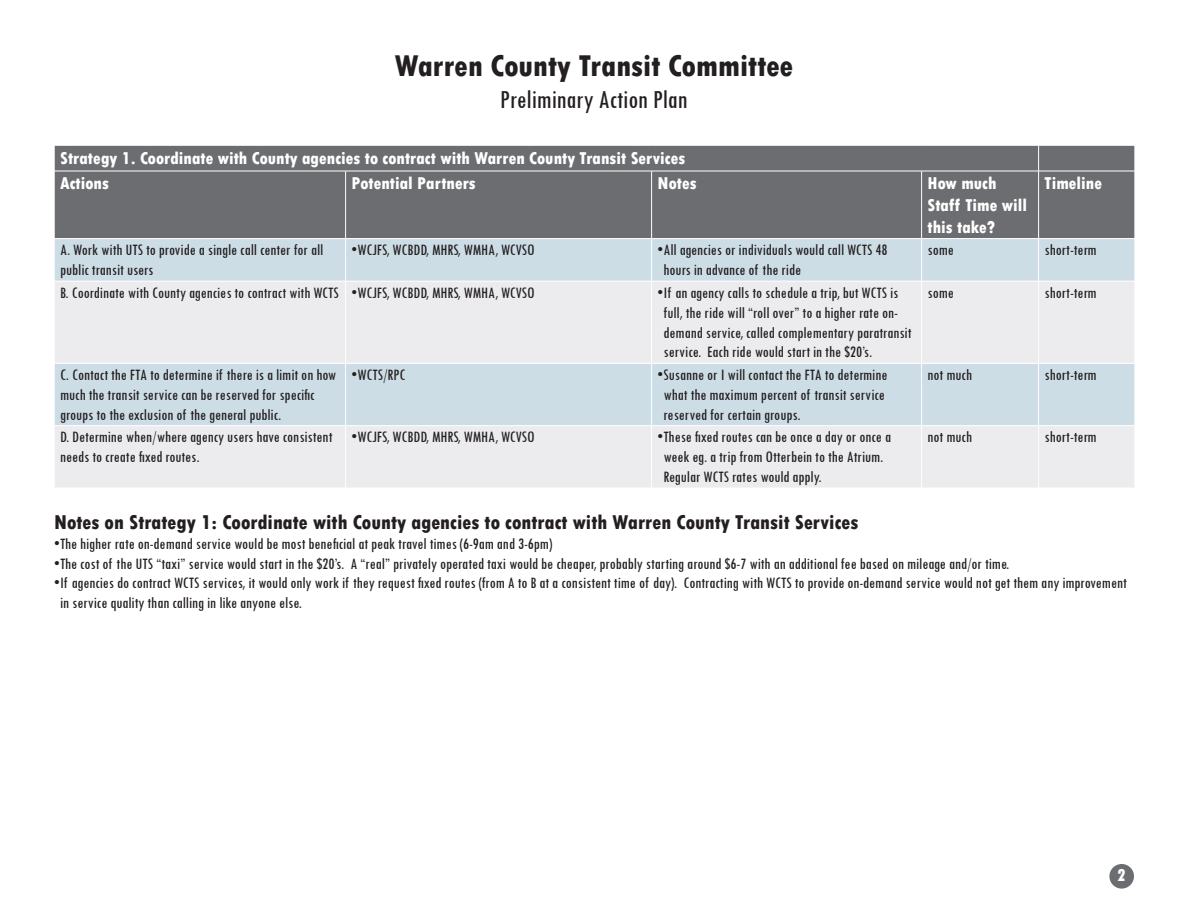
<style>
.page{position:relative;width:1188px;height:918px;background:#fff}
.page>*{position:absolute;margin:0;border:0;box-sizing:border-box;transform-origin:0 0}
.t1{font:800 condensed 31.5px "Tw Cen";color:#231f20}
.t2{font:condensed 27px "Tw Cen";color:#231f20}
.t3{font:800 condensed 21px "Tw Cen";color:#231f20}
.t4{font:800 condensed 18px/21.6px "Tw Cen";color:#fff}
.t5{font:condensed 16.5px/19.8px "Tw Cen";color:#231f20}
</style>
<div class="page">
<div style="left:1109px;top:864px;width:25px;height:25px;background:#6c6d70;border-radius:50%"></div>
<div style="left:55px;top:146px;width:1080px;height:92px;background:#6c6d70"></div>
<div style="left:55px;top:239px;width:1080px;height:42px;background:#cddde6"></div>
<svg style="left:55px;top:282px;width:1080px;height:206px;background:#e2e7eb"></svg>
<hr style="left:345px;top:239px;width:1px;height:42px;background:#fff">
<hr style="left:651px;top:239px;width:1px;height:42px;background:#fff">
<hr style="left:921px;top:239px;width:1px;height:42px;background:#fff">
<hr style="left:1038px;top:239px;width:1px;height:42px;background:#fff">
<hr style="left:345px;top:281px;width:1px;height:82px;background:#fff">
<hr style="left:651px;top:281px;width:1px;height:82px;background:#fff">
<hr style="left:921px;top:281px;width:1px;height:82px;background:#fff">
<hr style="left:1038px;top:281px;width:1px;height:82px;background:#fff">
<hr style="left:54px;top:363px;width:292px;height:1px;background:#fff">
<hr style="left:346px;top:363px;width:306px;height:1px;background:#fff">
<hr style="left:345px;top:364px;width:1px;height:62px;background:#fff">
<hr style="left:652px;top:363px;width:270px;height:1px;background:#fff">
<hr style="left:651px;top:364px;width:1px;height:62px;background:#fff">
<hr style="left:922px;top:363px;width:117px;height:1px;background:#fff">
<hr style="left:921px;top:364px;width:1px;height:62px;background:#fff">
<hr style="left:1039px;top:363px;width:96px;height:1px;background:#fff">
<hr style="left:1038px;top:364px;width:1px;height:62px;background:#fff">
<hr style="left:54px;top:425px;width:292px;height:1px;background:#fff">
<hr style="left:346px;top:425px;width:306px;height:1px;background:#fff">
<hr style="left:345px;top:426px;width:1px;height:62px;background:#fff">
<hr style="left:652px;top:425px;width:270px;height:1px;background:#fff">
<hr style="left:651px;top:426px;width:1px;height:62px;background:#fff">
<hr style="left:922px;top:425px;width:117px;height:1px;background:#fff">
<hr style="left:921px;top:426px;width:1px;height:62px;background:#fff">
<hr style="left:1039px;top:425px;width:96px;height:1px;background:#fff">
<hr style="left:1038px;top:426px;width:1px;height:62px;background:#fff">
<svg style="left:54px;top:145px;width:1px;height:26px"></svg>
<svg style="left:1038px;top:145px;width:1px;height:26px"></svg>
<hr style="left:54px;top:171px;width:292px;height:1px;background:#fff">
<hr style="left:346px;top:171px;width:306px;height:1px;background:#fff">
<hr style="left:345px;top:171px;width:1px;height:67px;background:#fff">
<hr style="left:652px;top:171px;width:270px;height:1px;background:#fff">
<hr style="left:651px;top:171px;width:1px;height:67px;background:#fff">
<hr style="left:922px;top:171px;width:117px;height:1px;background:#fff">
<hr style="left:921px;top:171px;width:1px;height:67px;background:#fff">
<hr style="left:1039px;top:171px;width:96px;height:1px;background:#fff">
<hr style="left:1038px;top:171px;width:1px;height:67px;background:#fff">
<p class="t1" style="left:395px;top:47px;width:400px">Warren County Transit Committee</p>
<p class="t2" style="left:500px;top:83px;width:189px">Preliminary Action Plan</p>
<p class="t4" style="left:60px;top:147px;width:627px">Strategy 1. Coordinate with County agencies to contract with Warren County Transit Services</p>
<p class="t4" style="left:60px;top:173px;width:50px">Actions</p>
<p class="t4" style="left:352px;top:173px;width:126px">Potential Partners</p>
<p class="t4" style="left:658px;top:173px;width:41px">Notes</p>
<p class="t4" style="left:928px;top:173px;width:101px">How much<br>Staff Time will this take?</p>
<p class="t4" style="left:1045px;top:173px;width:59px">Timeline</p>
<p class="t5" style="left:60px;top:240px;width:265px">A. Work with UTS to provide a single call center for all public transit users</p>
<p class="t5" style="left:352px;top:240px;width:185px">•WCJFS, WCBDD, MHRS, WMHA, WCVSO</p>
<p class="t5" style="left:664px;top:240px;width:226px;text-indent:-6px">•All agencies or individuals would call WCTS 48 hours in advance of the ride</p>
<p class="t5" style="left:928px;top:240px;width:28px">some</p>
<p class="t5" style="left:1045px;top:240px;width:53px">short-term</p>
<p class="t5" style="left:60px;top:282px;width:280px">B. Coordinate with County agencies to contract with WCTS</p>
<p class="t5" style="left:352px;top:282px;width:185px">•WCJFS, WCBDD, MHRS, WMHA, WCVSO</p>
<p class="t5" style="left:664px;top:282px;width:249px;text-indent:-6px">•If an agency calls to schedule a trip, but WCTS is full, the ride will “roll over” to a higher rate on&shy;demand service, called complementary paratransit service. Each ride would start in the $20’s.</p>
<p class="t5" style="left:928px;top:282px;width:28px">some</p>
<p class="t5" style="left:1045px;top:282px;width:53px">short-term</p>
<p class="t5" style="left:60px;top:365px;width:278px">C. Contact the FTA to determine if there is a limit on how much the transit service can be reserved for specific groups to the exclusion of the general public.</p>
<p class="t5" style="left:352px;top:365px;width:56px">•WCTS/RPC</p>
<p class="t5" style="left:664px;top:365px;width:225px;text-indent:-6px">•Susanne or I will contact the FTA to determine what the maximum percent of transit service reserved for certain groups.</p>
<p class="t5" style="left:928px;top:365px;width:46px">not much</p>
<p class="t5" style="left:1045px;top:365px;width:53px">short-term</p>
<p class="t5" style="left:60px;top:427px;width:274px">D. Determine when/where agency users have consistent needs to create fixed routes.</p>
<p class="t5" style="left:352px;top:427px;width:185px">•WCJFS, WCBDD, MHRS, WMHA, WCVSO</p>
<p class="t5" style="left:664px;top:427px;width:229px;text-indent:-6px">•These fixed routes can be once a day or once a week eg. a trip from Otterbein to the Atrium.<br>Regular WCTS rates would apply.</p>
<p class="t5" style="left:928px;top:427px;width:46px">not much</p>
<p class="t5" style="left:1045px;top:427px;width:53px">short-term</p>
<p class="t3" style="left:54px;top:510px;width:806px">Notes on Strategy 1: Coordinate with County agencies to contract with Warren County Transit Services</p>
<p class="t5" style="left:54px;top:533px;width:500px">•The higher rate on-demand service would be most beneficial at peak travel times (6-9am and 3-6pm)</p>
<p class="t5" style="left:54px;top:553px;width:957px">•The cost of the UTS “taxi” service would start in the $20’s. A “real” privately operated taxi would be cheaper, probably starting around $6-7 with an additional fee based on mileage and/or time.</p>
<p class="t5" style="left:60px;top:573px;width:1068px;text-indent:-6px">•If agencies do contract WCTS services, it would only work if they request fixed routes (from A to B at a consistent time of day). Contracting with WCTS to provide on-demand service would not get them any improvement in service quality than calling in like anyone else.</p>
<p class="t4" style="left:1117px;top:864px;width:10px">2</p>
</div>
